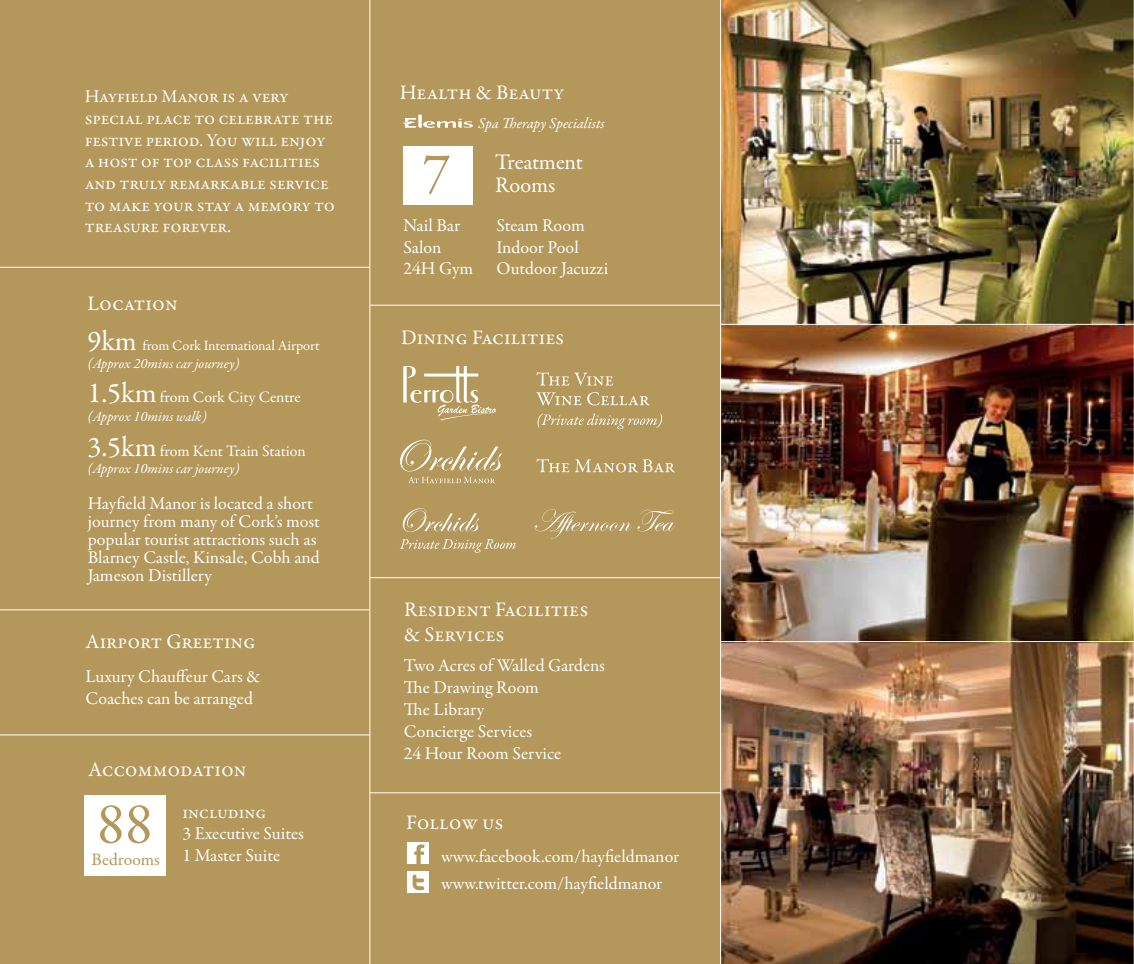
<style>
.page{position:relative;width:1134px;height:964px;background:#fff}
.page>*{position:absolute;margin:0;border:0;box-sizing:border-box;transform-origin:0 0}
.t1{font:57.6px "Garamond Premr Pro";color:#b4975a}
.t2{font:22.4px/22.4px "Garamond Premr Pro";color:#fff}
.t3{font:20.8px/25px "Garamond Premr Pro";color:#fff}
.t4{font:18px/21.6px "Garamond Premr Pro";letter-spacing:-.01em;color:#fff}
.t5{font:17.6px "Garamond Premr Pro";color:#b4975a}
.t6{font:16px "Garamond Premr Pro";letter-spacing:-.01em;color:#fff}
.t7{font:italic 15.2px "Garamond Premr Pro";color:#fff}
.t8{font:14.4px/17.2px "Garamond Premr Pro";color:#fff}
.t9{font:italic 14.4px "Garamond Premr Pro";color:#fff}
.s1{font-size:28.8px}
.s2{font-style:italic}
</style>
<div class="page">
<img style="left:721px;top:0;width:412px;height:964px">
<div style="left:0;top:0;width:720px;height:964px;background:#b4975a"></div>
<svg style="left:400px;top:440px;width:102px;height:31px"></svg>
<svg style="left:408px;top:477px;width:87px;height:6px"></svg>
<svg style="left:403px;top:366px;width:93px;height:54px"></svg>
<svg style="left:535px;top:509px;width:140px;height:29px"></svg>
<svg style="left:537px;top:459px;width:138px;height:13px"></svg>
<svg style="left:538px;top:413px;width:124px;height:16px"></svg>
<svg style="left:536px;top:392px;width:114px;height:13px"></svg>
<svg style="left:537px;top:372px;width:76px;height:14px"></svg>
<svg style="left:400px;top:539px;width:116px;height:14px"></svg>
<svg style="left:403px;top:508px;width:76px;height:24px"></svg>
<hr style="left:369px;top:0;width:1px;height:964px;background:#fff">
<div style="left:403px;top:146px;width:70px;height:58px;background:#fff"></div>
<svg style="left:403px;top:115px;width:70px;height:13px"></svg>
<div style="left:84px;top:795px;width:82px;height:81px;background:#fff"></div>
<hr style="left:0;top:734px;width:370px;height:1px;background:#fff">
<div style="left:407px;top:871px;width:22px;height:22px;background:#fff"></div>
<svg style="left:413px;top:874px;width:12px;height:16px"></svg>
<div style="left:407px;top:842px;width:22px;height:22px;background:#fff"></div>
<svg style="left:414px;top:844px;width:11px;height:20px"></svg>
<hr style="left:0;top:609px;width:370px;height:1px;background:#fff">
<hr style="left:370px;top:305px;width:351px;height:1px;background:#fff">
<hr style="left:0;top:267px;width:370px;height:1px;background:#fff">
<hr style="left:370px;top:577px;width:350px;height:1px;background:#fff">
<hr style="left:720px;top:641px;width:414px;height:1px;background:#fff">
<hr style="left:720px;top:324px;width:414px;height:1px;background:#fff">
<hr style="left:370px;top:792px;width:350px;height:1px;background:#fff">
<p class="t4" style="left:85px;top:86px;width:252px">Hayfield Manor is a very special place to celebrate the festive period. You will enjoy a host of top class facilities and truly remarkable service to make your stay a memory to treasure forever.</p>
<p class="t3" style="left:87px;top:291px;width:92px">Location</p>
<p class="t8" style="left:87px;top:337px;width:234px"><span class="s1">9km</span> from Cork International Airport <span class="s2">(Approx 20mins car journey)</span></p>
<p class="t6" style="left:87px;top:387px;width:215px"><span class="s1">1.5km</span> from Cork City Centre</p>
<p class="t9" style="left:87px;top:408px;width:121px">(Approx 10mins walk)</p>
<p class="t6" style="left:87px;top:441px;width:220px"><span class="s1">3.5km</span> from Kent Train Station</p>
<p class="t9" style="left:87px;top:459px;width:154px">(Approx 10mins car journey)</p>
<p class="t4" style="left:88px;top:495px;width:234px;line-height:18px">Hayfield Manor is located a short journey from many of Cork’s most popular tourist attractions such as<br>Blarney Castle, Kinsale, Cobh and<br>Jameson Distillery</p>
<p class="t3" style="left:85px;top:629px;width:172px">Airport Greeting</p>
<p class="t4" style="left:85px;top:666px;width:176px">Luxury Chauffeur Cars &amp;<br>Coaches can be arranged</p>
<p class="t3" style="left:88px;top:758px;width:160px">Accommodation</p>
<p class="t4" style="left:182px;top:801px;width:123px">including<br>3 Executive Suites<br>1 Master Suite</p>
<h1 class="t1" style="left:97px;top:790px;width:57px">88</h1>
<p class="t5" style="left:92px;top:849px;width:70px">Bedrooms</p>
<p class="t3" style="left:400px;top:81px;width:166px">Health &amp; Beauty</p>
<p class="t7" style="left:478px;top:114px;width:128px">Spa Therapy Specialists</p>
<h1 class="t1" style="left:423px;top:139px;width:29px">7</h1>
<p class="t2" style="left:495px;top:152px;width:90px">Treatment<br>Rooms</p>
<p class="t4" style="left:403px;top:215px;width:71px">Nail Bar<br>Salon<br>24H Gym</p>
<p class="t4" style="left:497px;top:215px;width:113px">Steam Room<br>Indoor Pool<br>Outdoor Jacuzzi</p>
<p class="t3" style="left:401px;top:325px;width:165px">Dining Facilities</p>
<p class="t3" style="left:404px;top:597px;width:186px">Resident Facilities &amp; Services</p>
<p class="t4" style="left:404px;top:655px;width:203px">Two Acres of Walled Gardens<br>The Drawing Room<br>The Library<br>Concierge Services<br>24 Hour Room Service</p>
<p class="t3" style="left:406px;top:810px;width:99px">Follow us</p>
<p class="t4" style="left:441px;top:843px;width:240px;line-height:27.2px">www.facebook.com/hayfieldmanor www.twitter.com/hayfieldmanor</p>
</div>
